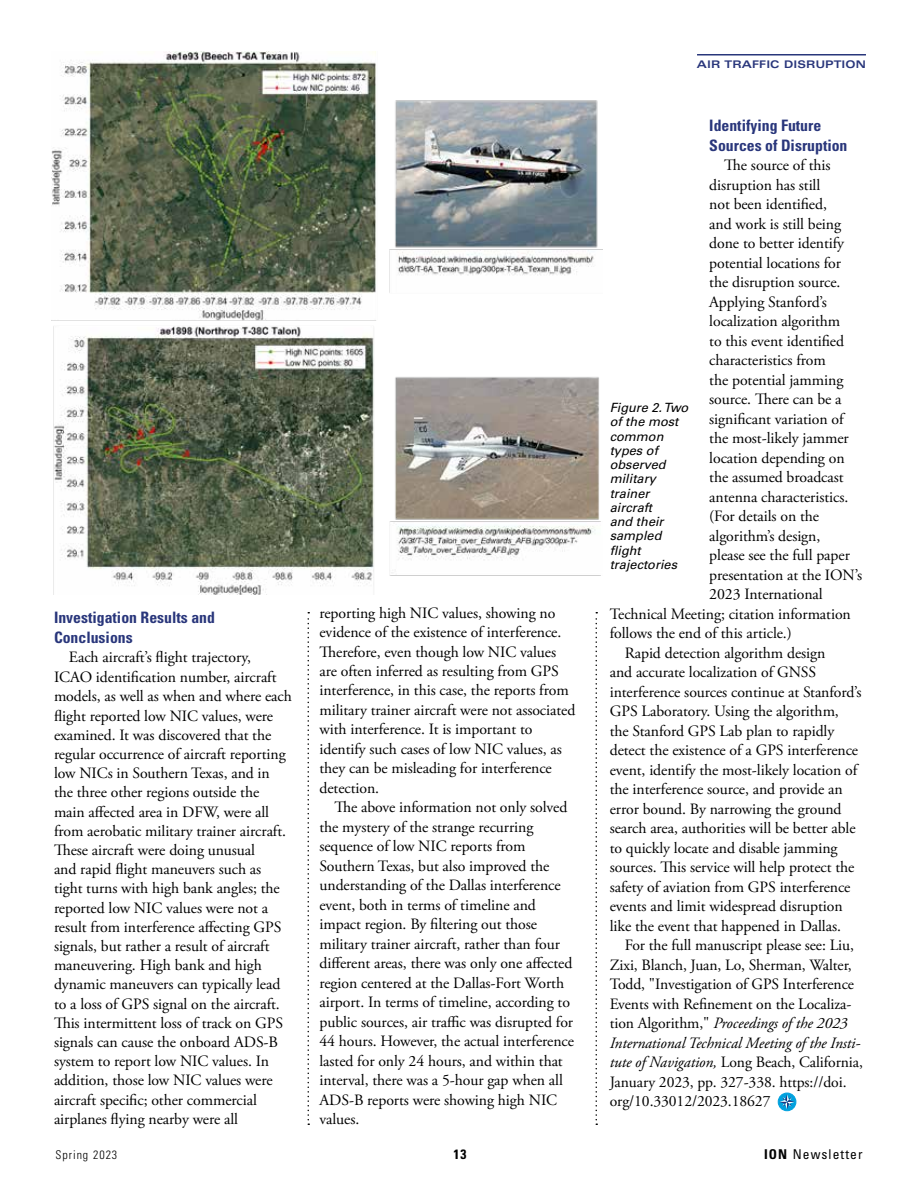
<style>
.page{position:relative;width:918px;height:1188px;background:#fff}
.page>*{position:absolute;margin:0;border:0;box-sizing:border-box;transform-origin:0 0}
.t1{font:15.75px/19.2px "Adobe Garamond Pro";letter-spacing:-.005em;color:#000}
.t2{font:italic 15.75px "Adobe Garamond Pro";letter-spacing:-.005em;color:#000}
.t3{font:700 condensed 15.75px/19.5px "Univers LT Std";color:#29367b}
.t4{font:condensed 13.5px "Univers LT Std";letter-spacing:.08em;color:#000}
.t5{font:700 condensed 13.5px "Univers LT Std";color:#000}
.t6{font:italic 12.75px/14.2px "Univers LT Std";color:#000}
.t7{font:300 condensed 12px "Univers LT Std";letter-spacing:.08em;color:#000}
.t8{font:700 expanded 10.5px "Univers LT Std";letter-spacing:.01em;color:#29367b}
.s1{font-style:normal}
.s2{font-style:italic}
.s3{font-weight:700}
</style>
<div class="page">
<div style="left:778px;top:1093px;width:18px;height:18px;border:1px solid #00a1de;border-radius:50%"></div>
<svg style="left:779px;top:1094px;width:16px;height:15px"></svg>
<hr style="left:697px;top:54px;width:169px;height:2px;background:#29367b">
<img style="left:51px;top:51px;width:552px;height:544px">
<svg style="left:308px;top:612px;width:1px;height:513px"></svg>
<svg style="left:596px;top:612px;width:1px;height:513px"></svg>
<p class="t3" style="left:54px;top:608px;width:162px">Investigation Results and<br>Conclusions</p>
<p class="t1" style="left:54px;top:648px;width:239px;text-indent:15px">Each aircraft’s flight trajectory, ICAO identification number, aircraft models, as well as when and where each flight reported low NIC values, were examined. It was discovered that the regular occurrence of aircraft reporting low NICs in Southern Texas, and in the three other regions outside the main affected area in DFW, were all from aerobatic military trainer aircraft.<br>These aircraft were doing unusual<br>and rapid flight maneuvers such as tight turns with high bank angles; the reported low NIC values were not a result from interference affecting GPS signals, but rather a result of aircraft maneuvering. High bank and high dynamic maneuvers can typically lead to a loss of GPS signal on the aircraft.<br>This intermittent loss of track on GPS signals can cause the onboard ADS-B system to report low NIC values. In addition, those low NIC values were aircraft specific; other commercial airplanes flying nearby were all</p>
<p class="t1" style="left:319px;top:604px;width:257px">reporting high NIC values, showing no evidence of the existence of interference.<br>Therefore, even though low NIC values are often inferred as resulting from GPS interference, in this case, the reports from military trainer aircraft were not associated with interference. It is important to identify such cases of low NIC values, as they can be misleading for interference detection.</p>
<p class="t1" style="left:319px;top:798px;width:256px;text-indent:15px">The above information not only solved the mystery of the strange recurring sequence of low NIC reports from Southern Texas, but also improved the understanding of the Dallas interference event, both in terms of timeline and impact region. By filtering out those military trainer aircraft, rather than four different areas, there was only one affected region centered at the Dallas-Fort Worth airport. In terms of timeline, according to public sources, air traffic was disrupted for 44 hours. However, the actual interference lasted for only 24 hours, and within that interval, there was a 5-hour gap when all ADS-B reports were showing high NIC values.</p>
<p class="t8" style="left:697px;top:58px;width:171px">AIR TRAFFIC DISRUPTION</p>
<p class="t3" style="left:709px;top:116px;width:140px">Identifying Future<br>Sources of Disruption</p>
<p class="t1" style="left:724px;top:156px;width:108px">The source of this</p>
<p class="t1" style="left:709px;top:176px;width:113px">disruption has still</p>
<p class="t1" style="left:709px;top:195px;width:119px">not been identified,</p>
<p class="t1" style="left:709px;top:215px;width:133px">and work is still being</p>
<p class="t1" style="left:709px;top:234px;width:136px">done to better identify</p>
<p class="t1" style="left:709px;top:254px;width:133px">potential locations for</p>
<p class="t1" style="left:709px;top:273px;width:133px">the disruption source.</p>
<p class="t1" style="left:709px;top:293px;width:119px">Applying Stanford’s</p>
<p class="t1" style="left:709px;top:312px;width:133px">localization algorithm</p>
<p class="t1" style="left:709px;top:332px;width:136px">to this event identified</p>
<p class="t1" style="left:709px;top:351px;width:118px">characteristics from</p>
<p class="t1" style="left:709px;top:371px;width:136px">the potential jamming</p>
<p class="t1" style="left:709px;top:390px;width:134px">source. There can be a</p>
<p class="t1" style="left:709px;top:410px;width:136px">significant variation of</p>
<p class="t1" style="left:709px;top:429px;width:141px">the most-likely jammer</p>
<p class="t1" style="left:709px;top:449px;width:137px">location depending on</p>
<p class="t1" style="left:709px;top:468px;width:136px">the assumed broadcast</p>
<p class="t1" style="left:709px;top:488px;width:141px">antenna characteristics.</p>
<p class="t1" style="left:709px;top:507px;width:111px">(For details on the</p>
<p class="t1" style="left:709px;top:527px;width:113px">algorithm’s design,</p>
<p class="t1" style="left:709px;top:546px;width:142px">please see the full paper</p>
<p class="t1" style="left:709px;top:566px;width:154px">presentation at the ION’s</p>
<p class="t1" style="left:709px;top:585px;width:115px">2023 International</p>
<p class="t1" style="left:610px;top:605px;width:243px">Technical Meeting; citation information</p>
<p class="t1" style="left:610px;top:624px;width:184px">follows the end of this article.)</p>
<p class="t1" style="left:625px;top:644px;width:202px">Rapid detection algorithm design</p>
<p class="t1" style="left:610px;top:663px;width:208px">and accurate localization of GNSS</p>
<p class="t1" style="left:610px;top:683px;width:253px">interference sources continue at Stanford’s</p>
<p class="t1" style="left:610px;top:702px;width:231px">GPS Laboratory. Using the algorithm,</p>
<p class="t1" style="left:610px;top:722px;width:226px">the Stanford GPS Lab plan to rapidly</p>
<p class="t1" style="left:610px;top:741px;width:250px">detect the existence of a GPS interference</p>
<p class="t1" style="left:610px;top:761px;width:249px">event, identify the most-likely location of</p>
<p class="t1" style="left:610px;top:780px;width:234px">the interference source, and provide an</p>
<p class="t1" style="left:610px;top:800px;width:233px">error bound. By narrowing the ground</p>
<p class="t1" style="left:610px;top:819px;width:247px">search area, authorities will be better able</p>
<p class="t1" style="left:610px;top:839px;width:229px">to quickly locate and disable jamming</p>
<p class="t1" style="left:610px;top:858px;width:246px">sources. This service will help protect the</p>
<p class="t1" style="left:610px;top:878px;width:242px">safety of aviation from GPS interference</p>
<p class="t1" style="left:610px;top:897px;width:234px">events and limit widespread disruption</p>
<p class="t1" style="left:610px;top:917px;width:233px">like the event that happened in Dallas.</p>
<p class="t1" style="left:625px;top:936px;width:231px">For the full manuscript please see: Liu,</p>
<p class="t1" style="left:610px;top:956px;width:244px">Zixi, Blanch, Juan, Lo, Sherman, Walter,</p>
<p class="t1" style="left:610px;top:975px;width:246px">Todd, "Investigation of GPS Interference</p>
<p class="t1" style="left:610px;top:995px;width:243px">Events with Refinement on the Localiza-</p>
<p class="t2" style="left:610px;top:1014px;width:239px"><span class="s1">tion Algorithm,"</span> Proceedings of the 2023</p>
<p class="t2" style="left:610px;top:1033px;width:252px">International Technical Meeting of the Insti-</p>
<p class="t1" style="left:610px;top:1053px;width:255px"><span class="s2">tute of Navigation,</span> Long Beach, California,</p>
<p class="t1" style="left:610px;top:1073px;width:238px">January 2023, pp. 327-338. https://doi.</p>
<p class="t1" style="left:610px;top:1092px;width:162px">org/10.33012/2023.18627</p>
<p class="t6" style="left:610px;top:401px;width:80px">Figure 2. Two of the most common types of observed military trainer aircraft<br>and their sampled flight trajectories</p>
<p class="t7" style="left:56px;top:1147px;width:63px">Spring 2023</p>
<p class="t5" style="left:453px;top:1146px;width:15px">13</p>
<p class="t4" style="left:764px;top:1145px;width:100px"><span class="s3">ION</span> Newsletter</p>
</div>
